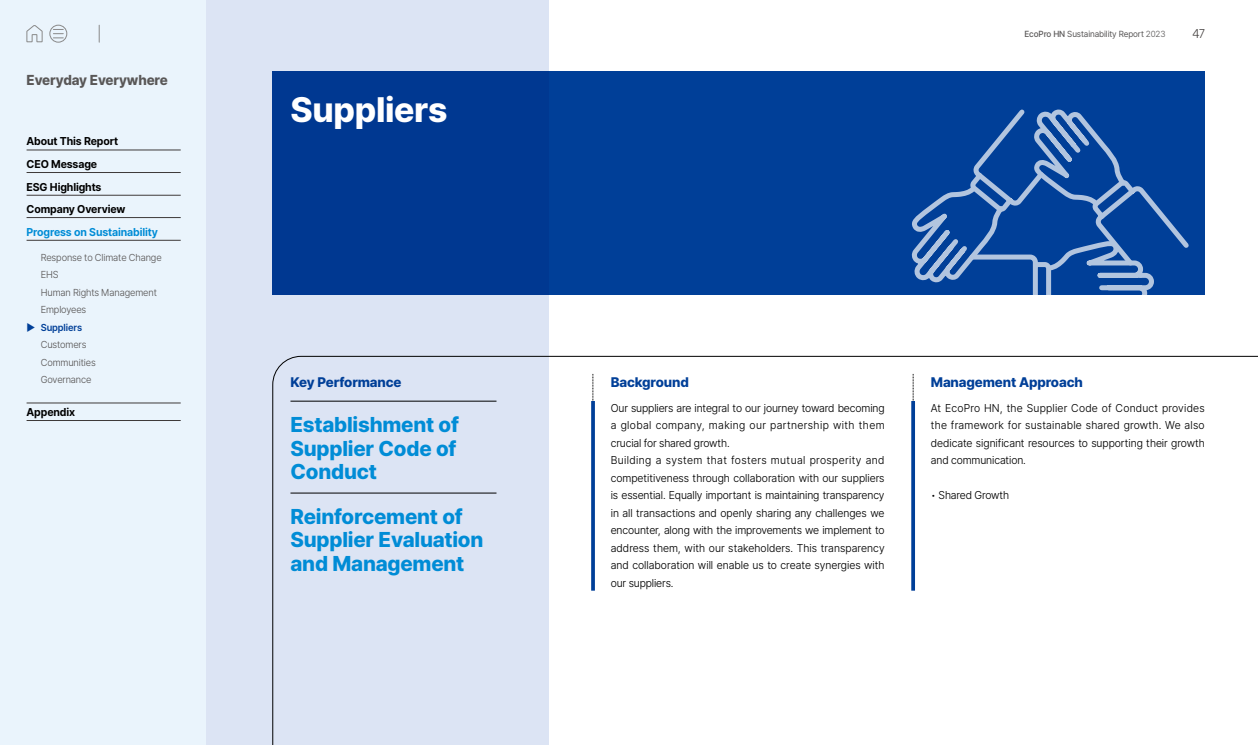
<style>
.page{position:relative;width:1258px;height:745px;background:#fff}
.page>*{position:absolute;margin:0;border:0;box-sizing:border-box;transform-origin:0 0}
.t1{font:800 35px "Pretendard";letter-spacing:-.01em;color:#fff}
.t2{font:800 21.25px/23.8px "Pretendard";letter-spacing:-.01em;color:#008cd6}
.t3{font:800 14.25px "Pretendard";letter-spacing:-.01em;color:#595757}
.t4{font:800 13.75px "Pretendard";letter-spacing:-.01em;color:#003f98}
.t5{font:300 13.75px "Klavika";color:#3e3a39}
.t6{font:300 11.25px/17.5px "Pretendard";letter-spacing:-.005em;color:#000}
.t7{font:700 11.25px/22.5px "Pretendard";letter-spacing:-.01em;color:#000}
.t8{font:700 11.25px "Pretendard";letter-spacing:-.01em;color:#008cd6}
.t9{font:300 10px/17.5px "Pretendard";letter-spacing:-.01em;color:#595757}
.t10{font:600 10px "Pretendard";letter-spacing:-.01em;color:#003f98}
.t11{font:8.75px "Pretendard";letter-spacing:-.01em;color:#595757}
.s1{font-weight:500}
.s2{font-weight:300}
</style>
<div class="page">
<div style="left:206px;top:0;width:343px;height:744px;background:#dce4f4"></div>
<div style="left:273px;top:71px;width:932px;height:224px;background:#003f98"></div>
<svg style="left:272px;top:356px;width:986px;height:388px"></svg>
<svg style="left:593px;top:373px;width:1px;height:28px"></svg>
<svg style="left:913px;top:373px;width:1px;height:28px"></svg>
<svg style="left:591px;top:401px;width:4px;height:189px"></svg>
<svg style="left:911px;top:401px;width:4px;height:189px"></svg>
<svg style="left:911px;top:109px;width:278px;height:186px"></svg>
<div style="left:0;top:0;width:206px;height:744px;background:#eaf4fc"></div>
<hr style="left:27px;top:150px;width:154px;height:1px;background:#3e3a39">
<hr style="left:27px;top:172px;width:154px;height:1px;background:#3e3a39">
<hr style="left:27px;top:195px;width:154px;height:1px;background:#3e3a39">
<hr style="left:27px;top:217px;width:154px;height:1px;background:#3e3a39">
<hr style="left:27px;top:240px;width:154px;height:1px;background:#3e3a39">
<hr style="left:27px;top:402px;width:154px;height:1px;background:#3e3a39">
<hr style="left:27px;top:420px;width:154px;height:1px;background:#3e3a39">
<svg style="left:53px;top:29px;width:10px;height:10px"></svg>
<div style="left:50px;top:25px;width:17px;height:17px;border:1px solid #898989;border-radius:50%"></div>
<svg style="left:99px;top:25px;width:1px;height:17px"></svg>
<svg style="left:26px;top:25px;width:17px;height:17px"></svg>
<p class="t3" style="left:27px;top:69px;width:143px">Everyday Everywhere</p>
<p class="t7" style="left:27px;top:130px;width:100px">About This Report<br>CEO Message<br>ESG Highlights<br>Company Overview</p>
<p class="t8" style="left:27px;top:223px;width:133px">Progress on Sustainability</p>
<p class="t9" style="left:41px;top:248px;width:122px">Response to Climate Change<br>EHS<br>Human Rights Management<br>Employees</p>
<p class="t10" style="left:27px;top:320px;width:57px">▶ Suppliers</p>
<p class="t9" style="left:41px;top:335px;width:57px">Customers<br>Communities<br>Governance</p>
<p class="t7" style="left:27px;top:400px;width:50px">Appendix</p>
<h1 class="t1" style="left:290px;top:84px;width:158px">Suppliers</h1>
<p class="t11" style="left:1024px;top:27px;width:143px"><span class="s1">EcoPro HN</span> Sustainability Report <span class="s2">2023</span></p>
<p class="t5" style="left:1192px;top:26px;width:14px">47</p>
<p class="t4" style="left:290px;top:372px;width:113px">Key Performance</p>
<p class="t4" style="left:611px;top:372px;width:80px">Background</p>
<p class="t4" style="left:931px;top:372px;width:153px">Management Approach</p>
<p class="t6" style="left:611px;top:398px;width:275px">Our suppliers are integral to our journey toward becoming a global company, making our partnership with them crucial for shared growth.<br>Building a system that fosters mutual prosperity and competitiveness through collaboration with our suppliers is essential. Equally important is maintaining transparency in all transactions and openly sharing any challenges we encounter, along with the improvements we implement to address them, with our stakeholders. This transparency and collaboration will enable us to create synergies with our suppliers.</p>
<p class="t6" style="left:931px;top:398px;width:275px;text-align:justify">At EcoPro HN, the Supplier Code of Conduct provides the framework for sustainable shared growth. We also dedicate significant resources to supporting their growth and communication.</p>
<h2 class="t2" style="left:290px;top:411px;width:170px">Establishment of<br>Supplier Code of<br>Conduct</h2>
<h2 class="t2" style="left:290px;top:503px;width:194px">Reinforcement of<br>Supplier Evaluation and Management</h2>
<p class="t6" style="left:931px;top:486px;width:80px">• Shared Growth</p>
</div>
